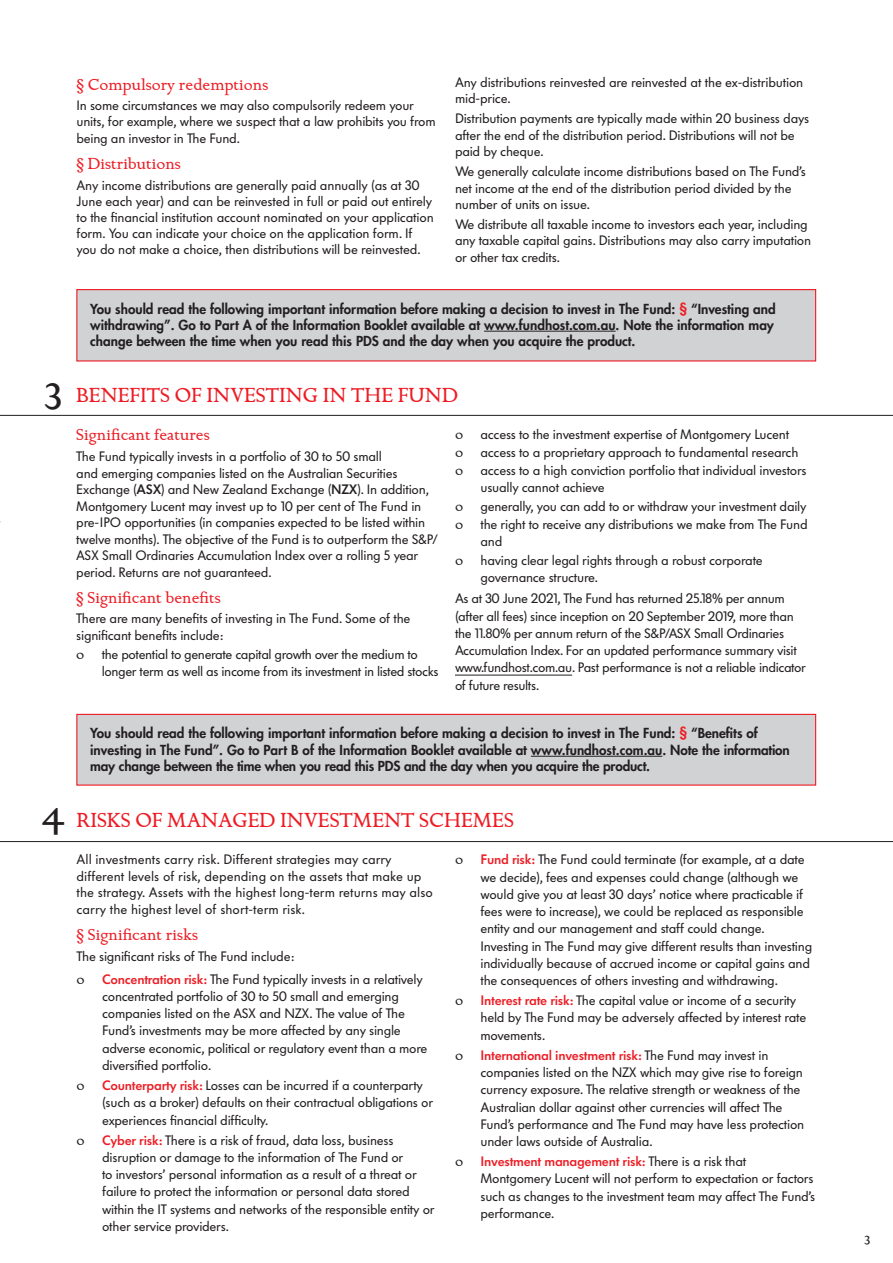
<style>
.page{position:relative;width:893px;height:1263px;background:#fff}
.page>*{position:absolute;margin:0;border:0;box-sizing:border-box;transform-origin:0 0}
.Section{font:45px "Golden Cockerel ITC";color:#231f20}
.Section_Sub_Head{font:21px "Golden Cockerel ITC";color:#ed1c24}
.Sub_head_RED_-_align{font:16.5px "Golden Cockerel ITC";color:#ed1c24}
.t1{font:15px "Golden Cockerel ITC";color:#231f20}
.Body_Copy_-_VW{font:13.5px/17.2px "Volkswagen Copy";letter-spacing:-.02em;color:#231f20}
.VW_Body_Copy_Bold_Pu{font:800 13.5px/16.2px "Futura";color:#231f20}
.Body_Copy_Bullet_Poi{font:13.5px/17.2px "Volkswagen Copy";letter-spacing:-.03em;color:#231f20}
.Body_Copy_-_VW-2{font:13.5px/16.5px "Volkswagen Copy";color:#231f20}
.s1{color:#ed1c24}
.s2{font-family:"Volkswagen Semi"}
.s3{font-family:"Golden Cockerel ITC";font-size:15px}
.s4{font-family:"Volkswagen Semi";color:#ed1c24}
</style>
<div class="page">
<hr style="left:455px;top:675px;width:117px;height:1px;background:#231f20">
<div style="left:77px;top:290px;width:739px;height:71px;background:#d1d2d4"></div>
<hr style="left:484px;top:331px;width:132px;height:1px;background:#231f20">
<div style="left:76px;top:289px;width:740px;height:72px;border:1px solid #ed1c24"></div>
<hr style="left:0;top:415px;width:893px;height:1px;background:#231f20">
<div style="left:77px;top:714px;width:739px;height:71px;background:#d1d2d4"></div>
<hr style="left:531px;top:756px;width:131px;height:1px;background:#231f20">
<div style="left:76px;top:714px;width:740px;height:72px;border:1px solid #ed1c24"></div>
<hr style="left:0;top:841px;width:893px;height:1px;background:#231f20">
<p class="Sub_head_RED_-_align" style="left:77px;top:75px;width:193px">§ Compulsory redemptions</p>
<p class="Body_Copy_-_VW" style="left:77px;top:97px;width:361px;line-height:16.4px">In some circumstances we may also compulsorily redeem your units, for example, where we suspect that a law prohibits you from being an investor in The Fund.</p>
<p class="Sub_head_RED_-_align" style="left:77px;top:154px;width:106px">§ Distributions</p>
<p class="Body_Copy_-_VW" style="left:77px;top:177px;width:359px;line-height:16.2px">Any income distributions are generally paid annually (as at 30<br>June each year) and can be reinvested in full or paid out entirely to the financial institution account nominated on your application form. You can indicate your choice on the application form. If you do not make a choice, then distributions will be reinvested.</p>
<p class="Body_Copy_-_VW" style="left:455px;top:74px;width:350px;line-height:16.2px">Any distributions reinvested are reinvested at the ex-distribution mid-price.</p>
<p class="Body_Copy_-_VW" style="left:455px;top:111px;width:356px;line-height:16.2px">Distribution payments are typically made within 20 business days after the end of the distribution period. Distributions will not be paid by cheque.</p>
<p class="Body_Copy_-_VW" style="left:455px;top:164px;width:353px;line-height:16.2px">We generally calculate income distributions based on The Fund’s net income at the end of the distribution period divided by the number of units on issue.</p>
<p class="Body_Copy_-_VW" style="left:455px;top:217px;width:358px;line-height:16.2px">We distribute all taxable income to investors each year, including any taxable capital gains. Distributions may also carry imputation or other tax credits.</p>
<p class="VW_Body_Copy_Bold_Pu" style="left:90px;top:300px;width:687px">You should read the following important information before making a decision to invest in The Fund: <span class="s1">§</span> “Investing and withdrawing”. Go to Part A of the Information Booklet available at www.fundhost.com.au. Note the information may change between the time when you read this PDS and the day when you acquire the product.</p>
<p class="Section" style="left:45px;top:360px;width:19px">3</p>
<p class="Section_Sub_Head" style="left:76px;top:382px;width:383px">BENEFITS OF INVESTING IN THE FUND</p>
<p class="Sub_head_RED_-_align" style="left:76px;top:425px;width:135px">Significant features</p>
<p class="Body_Copy_-_VW" style="left:76px;top:448px;width:363px;line-height:16.5px">The Fund typically invests in a portfolio of 30 to 50 small<br>and emerging companies listed on the Australian Securities Exchange (<span class="s2">ASX</span>) and New Zealand Exchange (<span class="s2">NZX</span>). In addition, Montgomery Lucent may invest up to 10 per cent of The Fund in pre-IPO opportunities (in companies expected to be listed within twelve months). The objective of the Fund is to outperform the S&amp;P/ ASX Small Ordinaries Accumulation Index over a rolling 5 year period. Returns are not guaranteed.</p>
<p class="Sub_head_RED_-_align" style="left:76px;top:588px;width:146px">§ Significant benefits</p>
<p class="Body_Copy_-_VW" style="left:76px;top:611px;width:336px;line-height:16.5px">There are many benefits of investing in The Fund. Some of the significant benefits include:</p>
<p class="Body_Copy_-_VW" style="left:102px;top:646px;width:338px;text-indent:-26px"><span class="s3">o</span> the potential to generate capital growth over the medium to longer term as well as income from its investment in listed stocks</p>
<p class="Body_Copy_-_VW" style="left:455px;top:425px;width:336px"><span class="s3">o</span> access to the investment expertise of Montgomery Lucent</p>
<p class="Body_Copy_-_VW" style="left:455px;top:444px;width:345px"><span class="s3">o</span> access to a proprietary approach to fundamental research</p>
<p class="Body_Copy_-_VW" style="left:480px;top:462px;width:328px;text-indent:-26px"><span class="s3">o</span> access to a high conviction portfolio that individual investors usually cannot achieve</p>
<p class="Body_Copy_-_VW" style="left:455px;top:498px;width:353px"><span class="s3">o</span> generally, you can add to or withdraw your investment daily</p>
<p class="Body_Copy_-_VW" style="left:480px;top:516px;width:329px;text-indent:-26px"><span class="s3">o</span> the right to receive any distributions we make from The Fund and</p>
<p class="Body_Copy_-_VW" style="left:480px;top:551px;width:284px;text-indent:-26px"><span class="s3">o</span> having clear legal rights through a robust corporate governance structure.</p>
<p class="Body_Copy_Bullet_Poi" style="left:455px;top:590px;width:352px">As at 30 June 2021, The Fund has returned 25.18% per annum (after all fees) since inception on 20 September 2019, more than the 11.80% per annum return of the S&amp;P/ASX Small Ordinaries Accumulation Index. For an updated performance summary visit www.fundhost.com.au. Past performance is not a reliable indicator of future results.</p>
<p class="VW_Body_Copy_Bold_Pu" style="left:90px;top:725px;width:701px">You should read the following important information before making a decision to invest in The Fund: <span class="s1">§</span> “Benefits of investing in The Fund”. Go to Part B of the Information Booklet available at www.fundhost.com.au. Note the information may change between the time when you read this PDS and the day when you acquire the product.</p>
<p class="Section" style="left:42px;top:786px;width:24px">4</p>
<p class="Section_Sub_Head" style="left:77px;top:808px;width:439px">RISKS OF MANAGED INVESTMENT SCHEMES</p>
<p class="Body_Copy_-_VW-2" style="left:77px;top:851px;width:358px">All investments carry risk. Different strategies may carry different levels of risk, depending on the assets that make up the strategy. Assets with the highest long-term returns may also carry the highest level of short-term risk.</p>
<p class="Sub_head_RED_-_align" style="left:77px;top:925px;width:123px">§ Significant risks</p>
<p class="Body_Copy_-_VW" style="left:77px;top:948px;width:219px">The significant risks of The Fund include:</p>
<p class="Body_Copy_-_VW" style="left:102px;top:970px;width:327px;text-indent:-26px"><span class="s3">o</span> <span class="s4">Concentration risk:</span> The Fund typically invests in a relatively concentrated portfolio of 30 to 50 small and emerging companies listed on the ASX and NZX. The value of The Fund’s investments may be more affected by any single adverse economic, political or regulatory event than a more diversified portfolio.</p>
<p class="Body_Copy_-_VW" style="left:102px;top:1077px;width:332px;text-indent:-26px"><span class="s3">o</span> <span class="s4">Counterparty risk:</span> Losses can be incurred if a counterparty (such as a broker) defaults on their contractual obligations or experiences financial difficulty.</p>
<p class="Body_Copy_-_VW" style="left:102px;top:1131px;width:334px;text-indent:-26px"><span class="s3">o</span> <span class="s4">Cyber risk:</span> There is a risk of fraud, data loss, business disruption or damage to the information of The Fund or<br>to investors’ personal information as a result of a threat or failure to protect the information or personal data stored within the IT systems and networks of the responsible entity or other service providers.</p>
<p class="Body_Copy_-_VW" style="left:480px;top:851px;width:333px;text-indent:-26px"><span class="s3">o</span> <span class="s4">Fund risk:</span> The Fund could terminate (for example, at a date we decide), fees and expenses could change (although we would give you at least 30 days’ notice where practicable if fees were to increase), we could be replaced as responsible entity and our management and staff could change.<br>Investing in The Fund may give different results than investing individually because of accrued income or capital gains and the consequences of others investing and withdrawing.</p>
<p class="Body_Copy_-_VW" style="left:480px;top:992px;width:327px;text-indent:-26px"><span class="s3">o</span> <span class="s4">Interest rate risk:</span> The capital value or income of a security held by The Fund may be adversely affected by interest rate movements.</p>
<p class="Body_Copy_-_VW" style="left:480px;top:1047px;width:325px;text-indent:-26px"><span class="s3">o</span> <span class="s4">International investment risk:</span> The Fund may invest in companies listed on the NZX which may give rise to foreign currency exposure. The relative strength or weakness of the Australian dollar against other currencies will affect The Fund’s performance and The Fund may have less protection under laws outside of Australia.</p>
<p class="Body_Copy_-_VW" style="left:480px;top:1153px;width:336px;text-indent:-26px"><span class="s3">o</span> <span class="s4">Investment management risk:</span> There is a risk that Montgomery Lucent will not perform to expectation or factors such as changes to the investment team may affect The Fund’s performance.</p>
<p class="t1" style="left:865px;top:1228px;width:7px">3</p>
</div>
